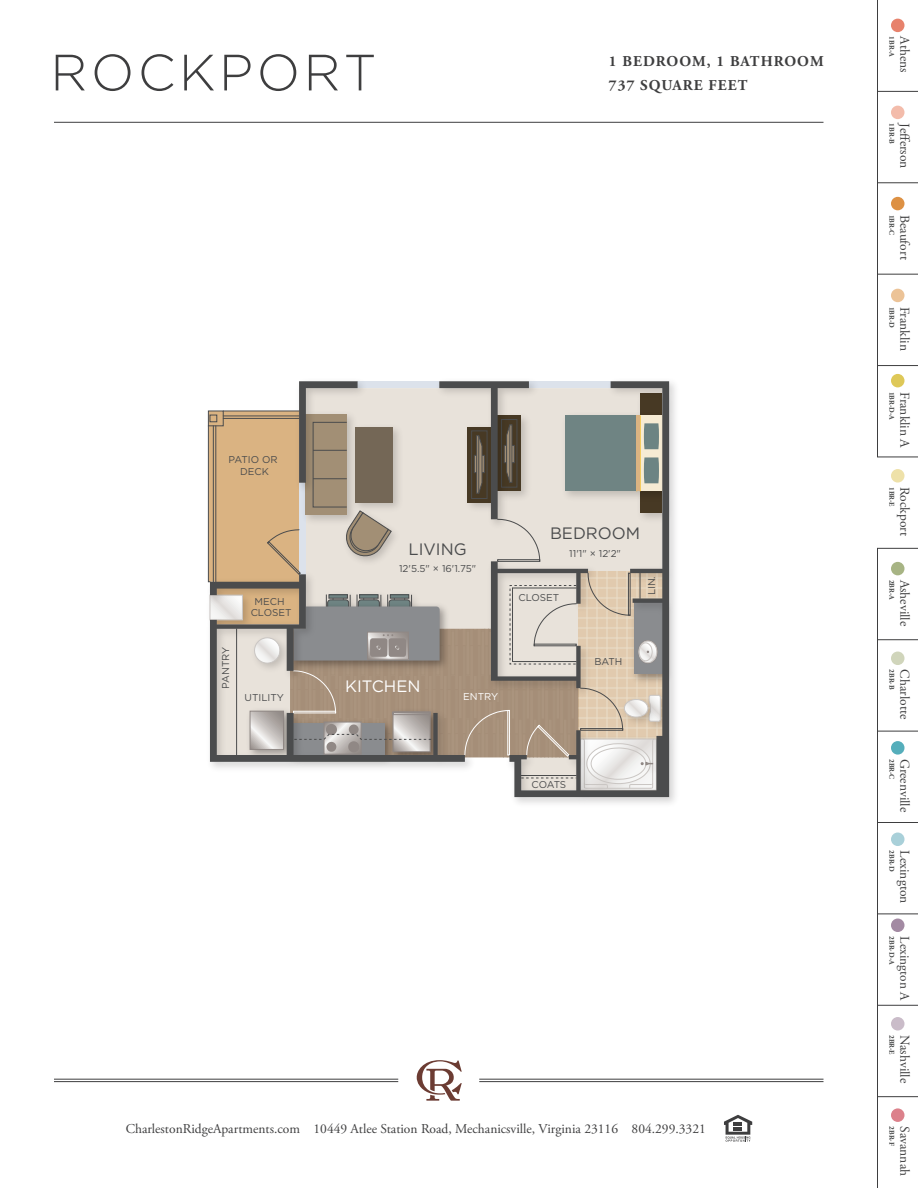
<style>
.page{position:relative;width:918px;height:1188px;background:#fff}
.page>*{position:absolute;margin:0;border:0;box-sizing:border-box;transform-origin:0 0}
.t1{font:300 51px "Gotham";letter-spacing:.07em;color:#3e3e3f}
.t2{font:16.5px "Gotham";color:#4b4c4d}
.t3{font:16.5px "Gotham";color:#fff}
.t4{font:700 15px "Adobe Garamond Pro";letter-spacing:.07em;color:#3e3e3f}
.t5{font:13.5px "Adobe Garamond Pro";color:#3e3e3f}
.t6{font:13.35px "Adobe Garamond Pro";color:#3e3e3f}
.t7{font:9.9px/11.9px "Gotham";color:#4b4c4d;text-align:center}
.t8{font:9.9px "Gotham";color:#fff}
.t9{font:700 7.2px "Adobe Garamond Pro";color:#434545}
</style>
<div class="page">
<hr style="left:54px;top:122px;width:770px;height:1px;background:#3e3e3f">
<svg style="left:416px;top:1060px;width:46px;height:41px"></svg>
<hr style="left:54px;top:1081px;width:344px;height:1px;background:#3e3e3f">
<hr style="left:54px;top:1079px;width:344px;height:1px;background:#3e3e3f">
<hr style="left:479px;top:1081px;width:345px;height:1px;background:#3e3e3f">
<hr style="left:479px;top:1079px;width:345px;height:1px;background:#3e3e3f">
<svg style="left:208px;top:381px;width:295px;height:387px"></svg>
<img style="left:503px;top:381px;width:172px;height:423px">
<svg style="left:509px;top:381px;width:160px;height:416px"></svg>
<svg style="left:724px;top:1115px;width:28px;height:27px"></svg>
<div style="left:891px;top:469px;width:13px;height:14px;background:#eee1a9;border-radius:50%"></div>
<svg style="left:877px;top:548px;width:41px;height:640px"></svg>
<div style="left:891px;top:562px;width:13px;height:13px;background:#a7b484;border-radius:50%"></div>
<div style="left:891px;top:652px;width:13px;height:13px;background:#d0d5bb;border-radius:50%"></div>
<div style="left:891px;top:741px;width:13px;height:14px;background:#55aebb;border-radius:50%"></div>
<div style="left:891px;top:833px;width:13px;height:13px;background:#a9d0d9;border-radius:50%"></div>
<div style="left:891px;top:1017px;width:13px;height:14px;background:#cabcc9;border-radius:50%"></div>
<div style="left:891px;top:1108px;width:13px;height:14px;background:#dc818b;border-radius:50%"></div>
<hr style="left:877px;top:639px;width:41px;height:1px;background:#3e3e3f">
<hr style="left:877px;top:731px;width:41px;height:1px;background:#3e3e3f">
<hr style="left:877px;top:822px;width:41px;height:1px;background:#3e3e3f">
<hr style="left:877px;top:914px;width:41px;height:1px;background:#3e3e3f">
<hr style="left:877px;top:1005px;width:41px;height:1px;background:#3e3e3f">
<hr style="left:877px;top:1096px;width:41px;height:1px;background:#3e3e3f">
<div style="left:891px;top:919px;width:13px;height:13px;background:#a38aa3;border-radius:50%"></div>
<svg style="left:877px;top:0;width:41px;height:458px"></svg>
<h1 class="t1" style="left:50px;top:40px;width:328px">ROCKPORT</h1>
<p class="t4" style="left:609px;top:52px;width:216px">1 BEDROOM, 1 BATHROOM</p>
<p class="t4" style="left:609px;top:77px;width:140px">737 SQUARE FEET</p>
<p class="t7" style="left:229px;top:454px;width:51px">PATIO OR<br>DECK</p>
<p class="t7" style="left:251px;top:595px;width:42px">MECH<br>CLOSET</p>
<p class="t2" style="left:409px;top:539px;width:60px">LIVING</p>
<p class="t7" style="left:399px;top:562px;width:79px">12'5.5" × 16'1.75"</p>
<p class="t7" style="left:220px;top:689px;width:43px;rotate:-90deg">PANTRY</p>
<p class="t3" style="left:345px;top:676px;width:77px">KITCHEN</p>
<p class="t7" style="left:245px;top:692px;width:41px">UTILITY</p>
<p class="t8" style="left:463px;top:690px;width:36px">ENTRY</p>
<p class="t2" style="left:550px;top:523px;width:92px">BEDROOM</p>
<p class="t7" style="left:569px;top:547px;width:53px">11'1" × 12'2"</p>
<p class="t7" style="left:518px;top:591px;width:42px">CLOSET</p>
<p class="t7" style="left:646px;top:595px;width:21px;rotate:-90deg">LIN.</p>
<p class="t7" style="left:594px;top:656px;width:30px">BATH</p>
<p class="t7" style="left:532px;top:778px;width:36px">COATS</p>
<p class="t5" style="left:126px;top:1121px;width:582px">CharlestonRidgeApartments.com 10449 Atlee Station Road, Mechanicsville, Virginia 23116 804.299.3321</p>
<p class="t9" style="left:896px;top:36px;width:22px;rotate:90deg">1BR-A</p>
<p class="t5" style="left:913px;top:36px;width:38px;rotate:90deg">Athens</p>
<p class="t9" style="left:896px;top:123px;width:22px;rotate:90deg">1BR-B</p>
<p class="t5" style="left:913px;top:123px;width:46px;rotate:90deg">Je erson</p>
<p class="t9" style="left:896px;top:215px;width:22px;rotate:90deg">1BR-C</p>
<p class="t5" style="left:913px;top:215px;width:47px;rotate:90deg">Beaufort</p>
<p class="t9" style="left:896px;top:307px;width:23px;rotate:90deg">1BR-D</p>
<p class="t5" style="left:913px;top:307px;width:46px;rotate:90deg">Franklin</p>
<p class="t9" style="left:896px;top:392px;width:30px;rotate:90deg">1BR-D-A</p>
<p class="t5" style="left:913px;top:392px;width:58px;rotate:90deg">Franklin A</p>
<p class="t9" style="left:896px;top:487px;width:21px;rotate:90deg">1BR-E</p>
<p class="t5" style="left:913px;top:487px;width:51px;rotate:90deg">Rockport</p>
<p class="t9" style="left:896px;top:580px;width:22px;rotate:90deg">2BR-A</p>
<p class="t5" style="left:913px;top:580px;width:48px;rotate:90deg">Asheville</p>
<p class="t9" style="left:896px;top:669px;width:22px;rotate:90deg">2BR-B</p>
<p class="t5" style="left:913px;top:669px;width:51px;rotate:90deg">Charlotte</p>
<p class="t9" style="left:896px;top:759px;width:22px;rotate:90deg">2BR-C</p>
<p class="t5" style="left:913px;top:759px;width:55px;rotate:90deg">Greenville</p>
<p class="t9" style="left:896px;top:850px;width:23px;rotate:90deg">2BR-D</p>
<p class="t5" style="left:913px;top:850px;width:55px;rotate:90deg">Lexington</p>
<p class="t9" style="left:896px;top:936px;width:30px;rotate:90deg">2BR-D-A</p>
<p class="t6" style="left:913px;top:936px;width:66px;rotate:90deg">Lexington A</p>
<p class="t9" style="left:896px;top:1035px;width:21px;rotate:90deg">2BR-E</p>
<p class="t5" style="left:913px;top:1035px;width:50px;rotate:90deg">Nashville</p>
<p class="t9" style="left:896px;top:1126px;width:21px;rotate:90deg">2BR-F</p>
<p class="t5" style="left:913px;top:1126px;width:51px;rotate:90deg">Savannah</p>
</div>
